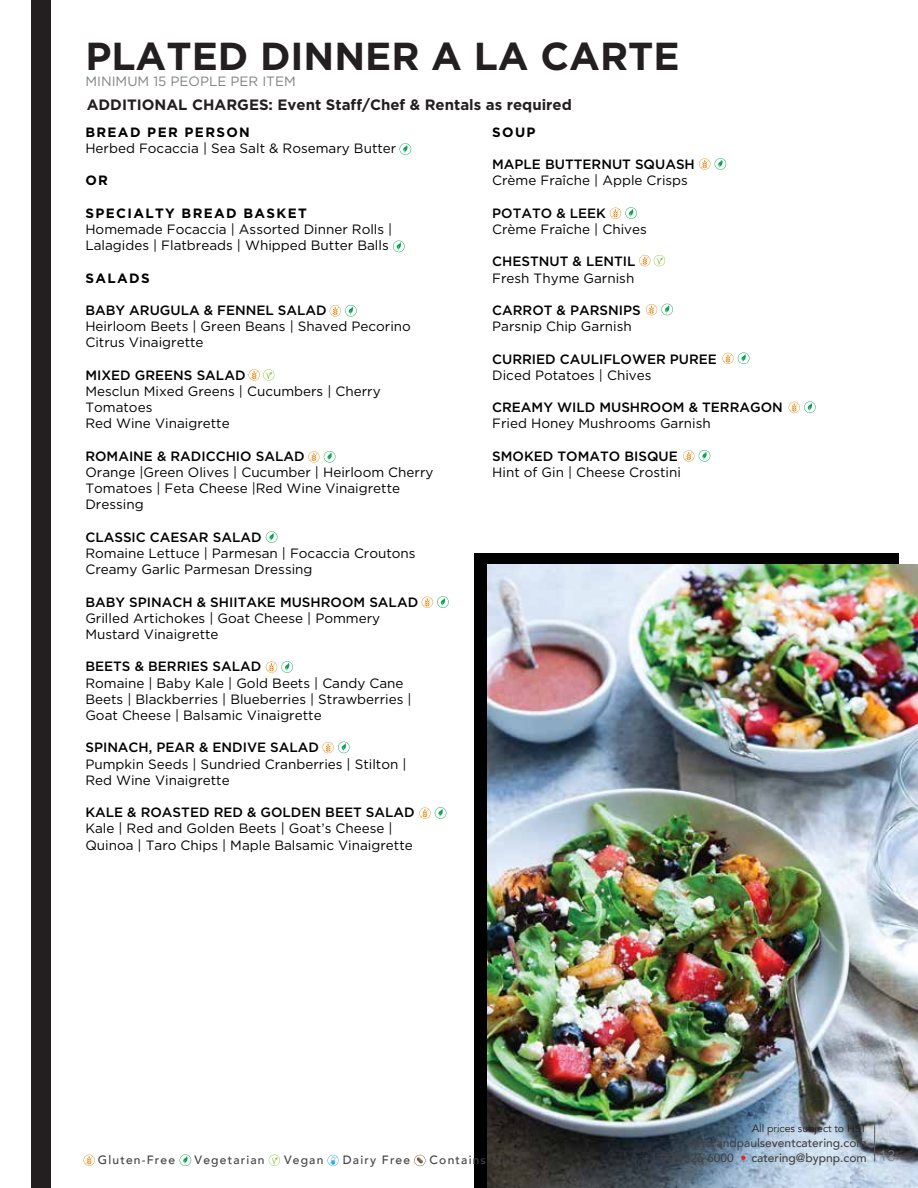
<style>
.page{position:relative;width:918px;height:1188px;background:#fff}
.page>*{position:absolute;margin:0;border:0;box-sizing:border-box;transform-origin:0 0}
.t1{font:700 39px "Gotham";color:#231f20}
.t2{font:700 15px "Gotham";color:#231f20}
.t3{font:13.5px/16.2px "Gotham";color:#000}
.t4{font:500 13.5px "Gotham";color:#000}
.t5{font:700 13.5px "Gotham";letter-spacing:.1em;color:#000}
.t6{font:13.5px "Gotham";color:#808285}
.t7{font:500 12px "Avenir";color:#424143}
.t8{font:500 12px "Avenir";letter-spacing:.1em;color:#424143}
.t9{font:10.5px "Avenir";color:#231f20}
.s1{color:#ec2027}
</style>
<div class="page">
<div style="left:475px;top:553px;width:424px;height:635px;background:#000"></div>
<div style="left:31px;top:0;width:20px;height:1188px;background:#231f20"></div>
<img style="left:487px;top:564px;width:431px;height:624px">
<svg style="left:393px;top:241px;width:12px;height:11px"></svg>
<svg style="left:400px;top:143px;width:11px;height:12px"></svg>
<svg style="left:266px;top:531px;width:11px;height:12px"></svg>
<svg style="left:249px;top:369px;width:25px;height:12px"></svg>
<svg style="left:639px;top:255px;width:26px;height:11px"></svg>
<svg style="left:419px;top:807px;width:27px;height:12px"></svg>
<svg style="left:322px;top:742px;width:28px;height:11px"></svg>
<svg style="left:266px;top:661px;width:27px;height:12px"></svg>
<svg style="left:422px;top:596px;width:27px;height:12px"></svg>
<svg style="left:308px;top:451px;width:27px;height:12px"></svg>
<svg style="left:330px;top:305px;width:27px;height:12px"></svg>
<svg style="left:683px;top:450px;width:27px;height:12px"></svg>
<svg style="left:789px;top:401px;width:27px;height:12px"></svg>
<svg style="left:722px;top:352px;width:27px;height:12px"></svg>
<svg style="left:646px;top:304px;width:27px;height:11px"></svg>
<svg style="left:610px;top:207px;width:27px;height:12px"></svg>
<svg style="left:699px;top:158px;width:27px;height:12px"></svg>
<svg style="left:269px;top:1155px;width:11px;height:11px"></svg>
<svg style="left:180px;top:1154px;width:11px;height:12px"></svg>
<svg style="left:83px;top:1155px;width:12px;height:11px"></svg>
<svg style="left:414px;top:1155px;width:12px;height:11px"></svg>
<svg style="left:327px;top:1155px;width:12px;height:11px"></svg>
<hr style="left:874px;top:1124px;width:1px;height:38px;background:#58595b">
<h1 class="t1" style="left:85px;top:33px;width:596px">PLATED DINNER A LA CARTE</h1>
<p class="t6" style="left:85px;top:72px;width:212px">MINIMUM 15 PEOPLE PER ITEM</p>
<p class="t2" style="left:87px;top:96px;width:487px">ADDITIONAL CHARGES: Event Staff/Chef &amp; Rentals as required</p>
<p class="t5" style="left:85px;top:124px;width:166px">BREAD PER PERSON</p>
<p class="t3" style="left:85px;top:140px;width:312px">Herbed Focaccia | Sea Salt &amp; Rosemary Butter</p>
<p class="t5" style="left:85px;top:173px;width:24px">OR</p>
<p class="t5" style="left:85px;top:205px;width:223px">SPECIALTY BREAD BASKET</p>
<p class="t3" style="left:85px;top:221px;width:309px">Homemade Focaccia | Assorted Dinner Rolls |<br>Lalagides | Flatbreads | Whipped Butter Balls</p>
<p class="t5" style="left:85px;top:270px;width:66px">SALADS</p>
<p class="t4" style="left:85px;top:301px;width:243px">BABY ARUGULA &amp; FENNEL SALAD</p>
<p class="t3" style="left:85px;top:318px;width:327px">Heirloom Beets | Green Beans | Shaved Pecorino<br>Citrus Vinaigrette</p>
<p class="t4" style="left:85px;top:366px;width:162px">MIXED GREENS SALAD</p>
<p class="t3" style="left:85px;top:383px;width:297px">Mesclun Mixed Greens | Cucumbers | Cherry<br>Tomatoes<br>Red Wine Vinaigrette</p>
<p class="t4" style="left:85px;top:447px;width:221px">ROMAINE &amp; RADICCHIO SALAD</p>
<p class="t3" style="left:85px;top:464px;width:350px">Orange |Green Olives | Cucumber | Heirloom Cherry<br>Tomatoes | Feta Cheese |Red Wine Vinaigrette<br>Dressing</p>
<p class="t4" style="left:85px;top:528px;width:178px">CLASSIC CAESAR SALAD</p>
<p class="t3" style="left:85px;top:545px;width:332px">Romaine Lettuce | Parmesan | Focaccia Croutons<br>Creamy Garlic Parmesan Dressing</p>
<p class="t4" style="left:85px;top:593px;width:334px">BABY SPINACH &amp; SHIITAKE MUSHROOM SALAD</p>
<p class="t3" style="left:85px;top:610px;width:296px">Grilled Artichokes | Goat Cheese | Pommery<br>Mustard Vinaigrette</p>
<p class="t4" style="left:85px;top:658px;width:177px">BEETS &amp; BERRIES SALAD</p>
<p class="t3" style="left:85px;top:674px;width:328px">Romaine | Baby Kale | Gold Beets | Candy Cane<br>Beets | Blackberries | Blueberries | Strawberries |<br>Goat Cheese | Balsamic Vinaigrette</p>
<p class="t4" style="left:85px;top:739px;width:235px">SPINACH, PEAR &amp; ENDIVE SALAD</p>
<p class="t3" style="left:85px;top:755px;width:323px">Pumpkin Seeds | Sundried Cranberries | Stilton |<br>Red Wine Vinaigrette</p>
<p class="t4" style="left:85px;top:804px;width:331px">KALE &amp; ROASTED RED &amp; GOLDEN BEET SALAD</p>
<p class="t3" style="left:85px;top:820px;width:329px">Kale | Red and Golden Beets | Goat’s Cheese |<br>Quinoa | Taro Chips | Maple Balsamic Vinaigrette</p>
<p class="t5" style="left:492px;top:124px;width:45px">SOUP</p>
<p class="t4" style="left:492px;top:156px;width:204px">MAPLE BUTTERNUT SQUASH</p>
<p class="t3" style="left:492px;top:172px;width:197px">Crème Fraîche | Apple Crisps</p>
<p class="t4" style="left:492px;top:204px;width:115px">POTATO &amp; LEEK</p>
<p class="t3" style="left:492px;top:221px;width:156px">Crème Fraîche | Chives</p>
<p class="t4" style="left:492px;top:253px;width:145px">CHESTNUT &amp; LENTIL</p>
<p class="t3" style="left:492px;top:269px;width:144px">Fresh Thyme Garnish</p>
<p class="t4" style="left:492px;top:301px;width:150px">CARROT &amp; PARSNIPS</p>
<p class="t3" style="left:492px;top:318px;width:141px">Parsnip Chip Garnish</p>
<p class="t4" style="left:492px;top:350px;width:226px">CURRIED CAULIFLOWER PUREE</p>
<p class="t3" style="left:492px;top:367px;width:161px">Diced Potatoes | Chives</p>
<p class="t4" style="left:492px;top:399px;width:292px">CREAMY WILD MUSHROOM &amp; TERRAGON</p>
<p class="t3" style="left:492px;top:415px;width:220px">Fried Honey Mushrooms Garnish</p>
<p class="t4" style="left:492px;top:447px;width:187px">SMOKED TOMATO BISQUE</p>
<p class="t3" style="left:492px;top:464px;width:190px">Hint of Gin | Cheese Crostini</p>
<p class="t9" style="left:752px;top:1122px;width:116px">All prices subject to HST</p>
<p class="t7" style="left:687px;top:1133px;width:181px">peterandpaulseventcatering.com</p>
<p class="t8" style="left:98px;top:1149px;width:79px">Gluten-Free</p>
<p class="t8" style="left:195px;top:1149px;width:72px">Vegetarian</p>
<p class="t7" style="left:284px;top:1149px;width:41px">Vegan</p>
<p class="t8" style="left:343px;top:1149px;width:69px">Dairy Free</p>
<p class="t8" style="left:430px;top:1149px;width:93px">Contains Nuts</p>
<p class="t7" style="left:642px;top:1148px;width:254px">+1 905 326 6000 <span class="s1">•</span> catering@bypnp.com <sup>13</sup></p>
</div>
